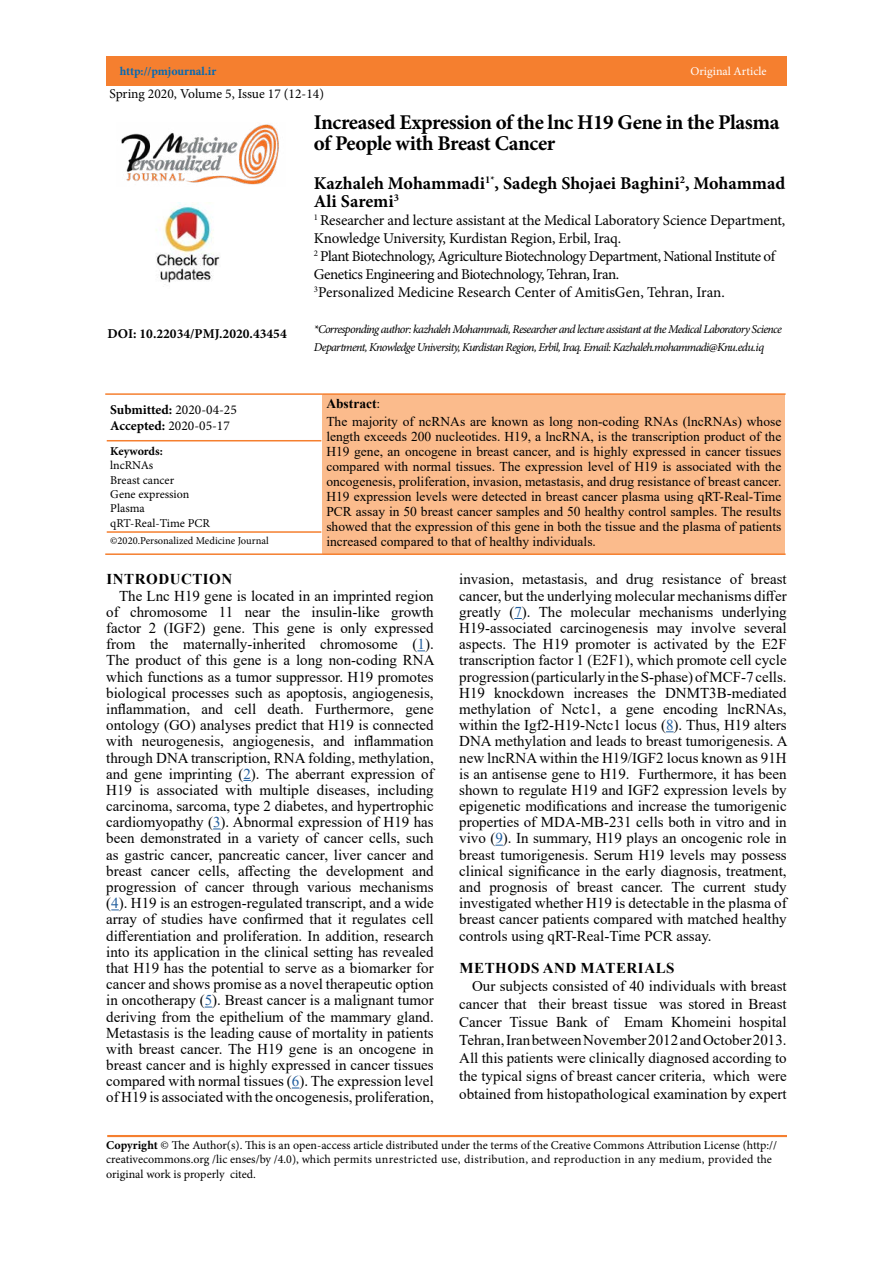
<style>
.page{position:relative;width:893px;height:1263px;background:#fff}
.page>*{position:absolute;margin:0;border:0;box-sizing:border-box;transform-origin:0 0}
.t1{font:700 21px/21px "Minion Pro";letter-spacing:-.02em;color:#000}
.t2{font:700 18px/18px "Minion Pro";color:#000}
.t3{font:15px/16.2px "Times New Roman";color:#000;text-align:justify}
.t4{font:15px/18px "Minion Pro";letter-spacing:-.02em;color:#000}
.t5{font:700 15px "Times New Roman";letter-spacing:.035em;color:#000}
.t6{font:13.5px/15px "Times New Roman";color:#000;text-align:justify}
.t7{font:13.5px/16.2px "Minion Pro";color:#000}
.t8{font:700 13.5px "Minion Pro";color:#000}
.t9{font:700 13.5px "Times New Roman";color:#000}
.t10{font:12px/14.4px "Minion Pro";color:#000}
.t11{font:italic 12px/18px "Minion Pro";letter-spacing:-.06em;color:#000}
.t12{font:700 12px "Minion Pro";letter-spacing:-.005em;color:#0069b5}
.t13{font:12px "Minion Pro";color:#fff}
.t14{font:700 12px "Minion Pro";letter-spacing:-.005em;color:#000}
.t15{font:10.5px "Minion Pro";color:#000}
.s1{font-weight:700}
.s2{font-weight:400}
.s3{color:#215e9e}
</style>
<div class="page">
<div style="left:106px;top:56px;width:681px;height:29px;background:#f57f2f"></div>
<img style="left:121px;top:124px;width:158px;height:61px">
<img style="left:156px;top:202px;width:64px;height:81px">
<div style="left:322px;top:394px;width:463px;height:160px;background:#fbbb8c"></div>
<hr style="left:105px;top:393px;width:217px;height:2px;background:#f57f2f">
<hr style="left:107px;top:440px;width:214px;height:1px;background:#f57f2f">
<hr style="left:107px;top:531px;width:214px;height:2px;background:#f57f2f">
<hr style="left:105px;top:553px;width:217px;height:2px;background:#f57f2f">
<hr style="left:322px;top:393px;width:464px;height:2px;background:#f57f2f">
<hr style="left:322px;top:553px;width:464px;height:2px;background:#f57f2f">
<hr style="left:107px;top:1135px;width:680px;height:2px;background:#f57f2f">
<p class="t12" style="left:120px;top:62px;width:98px">http://pmjournal.ir</p>
<p class="t13" style="left:690px;top:63px;width:78px">Original Article</p>
<p class="t7" style="left:109px;top:86px;width:216px">Spring 2020, Volume 5, Issue 17 (12-14)</p>
<p class="t8" style="left:107px;top:324px;width:181px">DOI: 10.22034/PMJ.2020.43454</p>
<p class="t7" style="left:110px;top:402px;width:128px"><span class="s1">Submitted:</span> 2020-04-25<br><span class="s1">Accepted:</span> 2020-05-17</p>
<p class="t14" style="left:110px;top:442px;width:54px">Keywords:</p>
<p class="t10" style="left:110px;top:458px;width:101px">lncRNAs<br>Breast cancer<br>Gene expression<br>Plasma qRT-Real-Time PCR</p>
<p class="t15" style="left:110px;top:533px;width:160px">©2020.Personalized Medicine Journal</p>
<h1 class="t1" style="left:314px;top:112px;width:467px">Increased Expression of the lnc H19 Gene in the Plasma of People with Breast Cancer</h1>
<p class="t2" style="left:314px;top:174px;width:473px">Kazhaleh Mohammadi<sup>1*</sup>, Sadegh Shojaei Baghini<sup>2</sup>, Mohammad<br>Ali Saremi<sup>3</sup></p>
<p class="t4" style="left:314px;top:212px;width:473px"><sup>1</sup> Researcher and lecture assistant at the Medical Laboratory Science Department, Knowledge University, Kurdistan Region, Erbil, Iraq.<br><sup>2</sup> Plant Biotechnology, Agriculture Biotechnology Department, National Institute of Genetics Engineering and Biotechnology, Tehran, Iran.<br><sup>3</sup>Personalized Medicine Research Center of AmitisGen, Tehran, Iran.</p>
<p class="t11" style="left:314px;top:320px;width:469px">*Corresponding author: kazhaleh Mohammadi, Researcher and lecture assistant at the Medical Laboratory Science<br>Department, Knowledge University, Kurdistan Region, Erbil, Iraq. Email: Kazhaleh.mohammadi@Knu.edu.iq</p>
<p class="t9" style="left:326px;top:393px;width:55px">Abstract<span class="s2">:</span></p>
<p class="t6" style="left:326px;top:414px;width:456px">The majority of ncRNAs are known as long non-coding RNAs (lncRNAs) whose length exceeds 200 nucleotides. H19, a lncRNA, is the transcription product of the H19 gene, an oncogene in breast cancer, and is highly expressed in cancer tissues compared with normal tissues. The expression level of H19 is associated with the oncogenesis, proliferation, invasion, metastasis, and drug resistance of breast cancer.<br>H19 expression levels were detected in breast cancer plasma using qRT-Real-Time PCR assay in 50 breast cancer samples and 50 healthy control samples. The results showed that the expression of this gene in both the tissue and the plasma of patients increased compared to that of healthy individuals.</p>
<p class="t5" style="left:107px;top:569px;width:127px">INTRODUCTION</p>
<p class="t3" style="left:106px;top:587px;width:330px;text-indent:13px">The Lnc H19 gene is located in an imprinted region of chromosome 11 near the insulin-like growth factor 2 (IGF2) gene. This gene is only expressed from the maternally-inherited chromosome (<span class="s3">1</span>).<br>The product of this gene is a long non-coding RNA which functions as a tumor suppressor. H19 promotes biological processes such as apoptosis, angiogenesis, inflammation, and cell death. Furthermore, gene ontology (GO) analyses predict that H19 is connected with neurogenesis, angiogenesis, and inflammation through DNA transcription, RNA folding, methylation, and gene imprinting (<span class="s3">2</span>). The aberrant expression of H19 is associated with multiple diseases, including carcinoma, sarcoma, type 2 diabetes, and hypertrophic cardiomyopathy (<span class="s3">3</span>). Abnormal expression of H19 has been demonstrated in a variety of cancer cells, such as gastric cancer, pancreatic cancer, liver cancer and breast cancer cells, affecting the development and progression of cancer through various mechanisms (<span class="s3">4</span>). H19 is an estrogen-regulated transcript, and a wide array of studies have confirmed that it regulates cell differentiation and proliferation. In addition, research into its application in the clinical setting has revealed that H19 has the potential to serve as a biomarker for cancer and shows promise as a novel therapeutic option in oncotherapy (<span class="s3">5</span>). Breast cancer is a malignant tumor deriving from the epithelium of the mammary gland.<br>Metastasis is the leading cause of mortality in patients with breast cancer. The H19 gene is an oncogene in breast cancer and is highly expressed in cancer tissues compared with normal tissues (<span class="s3">6</span>). The expression level of H19 is associated with the oncogenesis, proliferation,</p>
<p class="t3" style="left:459px;top:571px;width:330px">invasion, metastasis, and drug resistance of breast cancer, but the underlying molecular mechanisms differ greatly (<span class="s3">7</span>). The molecular mechanisms underlying H19-associated carcinogenesis may involve several aspects. The H19 promoter is activated by the E2F transcription factor 1 (E2F1), which promote cell cycle progression (particularly in the S-phase) of MCF-7 cells.<br>H19 knockdown increases the DNMT3B-mediated methylation of Nctc1, a gene encoding lncRNAs, within the Igf2-H19-Nctc1 locus (<span class="s3">8</span>). Thus, H19 alters DNA methylation and leads to breast tumorigenesis. A new lncRNA within the H19/IGF2 locus known as 91H is an antisense gene to H19. Furthermore, it has been shown to regulate H19 and IGF2 expression levels by epigenetic modifications and increase the tumorigenic properties of MDA-MB-231 cells both in vitro and in vivo (<span class="s3">9</span>). In summary, H19 plays an oncogenic role in breast tumorigenesis. Serum H19 levels may possess clinical significance in the early diagnosis, treatment, and prognosis of breast cancer. The current study investigated whether H19 is detectable in the plasma of breast cancer patients compared with matched healthy controls using qRT-Real-Time PCR assay.</p>
<p class="t5" style="left:459px;top:957px;width:217px">METHODS AND MATERIALS</p>
<p class="t3" style="left:459px;top:976px;width:329px;line-height:18px;text-indent:13px">Our subjects consisted of 40 individuals with breast cancer that their breast tissue was stored in Breast Cancer Tissue Bank of Emam Khomeini hospital Tehran, Iran between November 2012 and October 2013.<br>All this patients were clinically diagnosed according to the typical signs of breast cancer criteria, which were obtained from histopathological examination by expert</p>
<p class="t10" style="left:106px;top:1138px;width:672px"><span class="s1">Copyright</span> © The Author(s). This is an open-access article distributed under the terms of the Creative Commons Attribution License (http:// creativecommons.org /lic enses/by /4.0), which permits unrestricted use, distribution, and reproduction in any medium, provided the original work is properly cited.</p>
</div>
